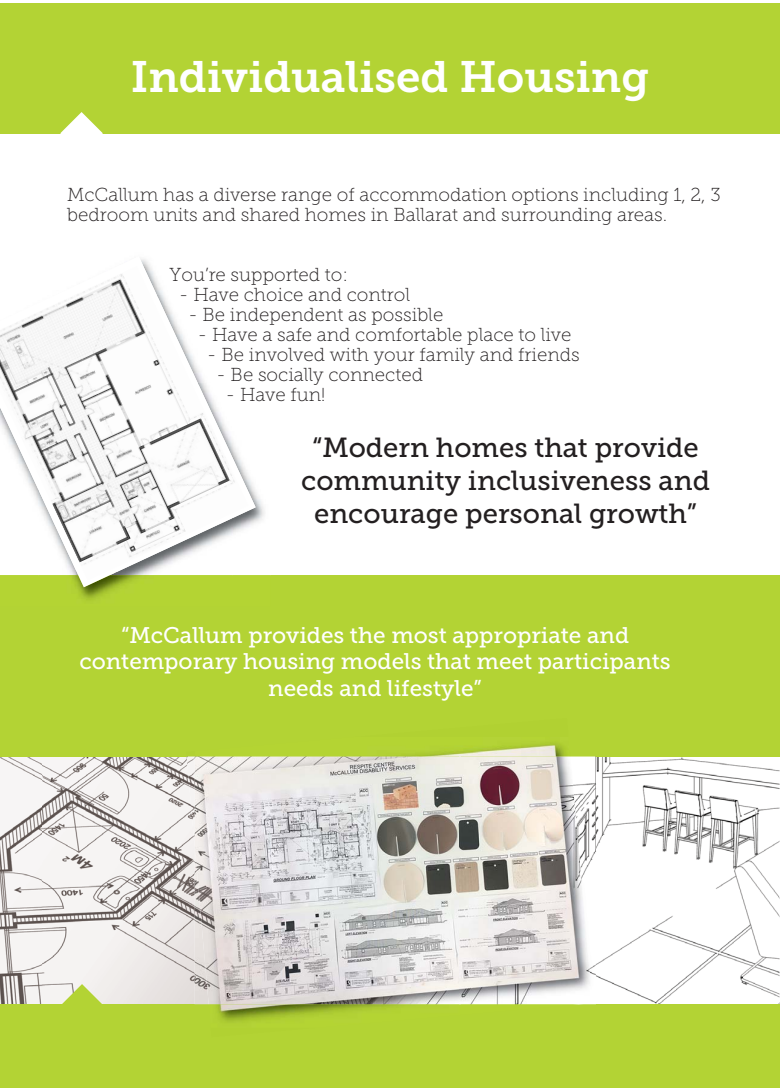
<style>
.page{position:relative;width:780px;height:1088px;background:#fff}
.page>*{position:absolute;margin:0;border:0;box-sizing:border-box;transform-origin:0 0}
.t1{font:43.75px "Museo Slab 700";color:#fff}
.t2{font:27.5px/33px "Museo Slab 500";color:#231f20;text-align:center}
.t3{font:22.5px/26.2px "Museo Slab 500";color:#fff;text-align:center}
.t4{font:18.75px/20px "Museo Slab 100";color:#231f20}
</style>
<div class="page">
<img style="left:0;top:756px;width:195px;height:248px">
<img style="left:595px;top:756px;width:184px;height:248px">
<div style="left:0;top:575px;width:780px;height:181px;background:#b3d334"></div>
<div style="left:0;top:1004px;width:779px;height:84px;background:#b3d334"></div>
<svg style="left:61px;top:984px;width:42px;height:20px"></svg>
<img style="left:256px;top:492px;width:9px;height:31px">
<img style="left:77px;top:575px;width:194px;height:25px">
<svg style="left:0;top:259px;width:256px;height:328px"></svg>
<img style="left:0;top:303px;width:56px;height:40px">
<img style="left:56px;top:266px;width:100px;height:77px">
<img style="left:0;top:343px;width:75px;height:78px">
<img style="left:75px;top:306px;width:99px;height:77px">
<img style="left:13px;top:383px;width:80px;height:78px">
<img style="left:93px;top:346px;width:100px;height:77px">
<img style="left:32px;top:423px;width:80px;height:78px">
<img style="left:112px;top:386px;width:99px;height:77px">
<img style="left:50px;top:463px;width:81px;height:78px">
<img style="left:131px;top:426px;width:99px;height:77px">
<img style="left:69px;top:503px;width:99px;height:77px">
<img style="left:149px;top:466px;width:99px;height:77px">
<div style="left:0;top:3px;width:780px;height:130px;background:#b3d334"></div>
<svg style="left:60px;top:112px;width:43px;height:22px"></svg>
<img style="left:592px;top:756px;width:3px;height:219px">
<img style="left:195px;top:1004px;width:14px;height:1px">
<img style="left:186px;top:756px;width:9px;height:91px">
<img style="left:195px;top:756px;width:397px;height:248px">
<img style="left:406px;top:743px;width:160px;height:13px">
<img style="left:209px;top:1004px;width:369px;height:18px">
<h1 class="t1" style="left:131px;top:61px;width:520px">Individualised Housing</h1>
<p class="t4" style="left:67px;top:186px;width:655px">McCallum has a diverse range of accommodation options including 1, 2, 3 bedroom units and shared homes in Ballarat and surrounding areas.</p>
<p class="t4" style="left:169px;top:266px;width:180px">You’re supported to:</p>
<p class="t4" style="left:179px;top:286px;width:233px">- Have choice and control</p>
<p class="t4" style="left:188px;top:306px;width:257px">- Be independent as possible</p>
<p class="t4" style="left:197px;top:326px;width:375px">- Have a safe and comfortable place to live</p>
<p class="t4" style="left:207px;top:346px;width:374px">- Be involved with your family and friends</p>
<p class="t4" style="left:216px;top:366px;width:208px">- Be socially connected</p>
<p class="t4" style="left:225px;top:386px;width:101px">- Have fun!</p>
<h2 class="t2" style="left:301px;top:433px;width:410px">“Modern homes that provide community inclusiveness and encourage personal growth”</h2>
<p class="t3" style="left:79px;top:625px;width:592px">“McCallum provides the most appropriate and contemporary housing models that meet participants needs and lifestyle”</p>
</div>
